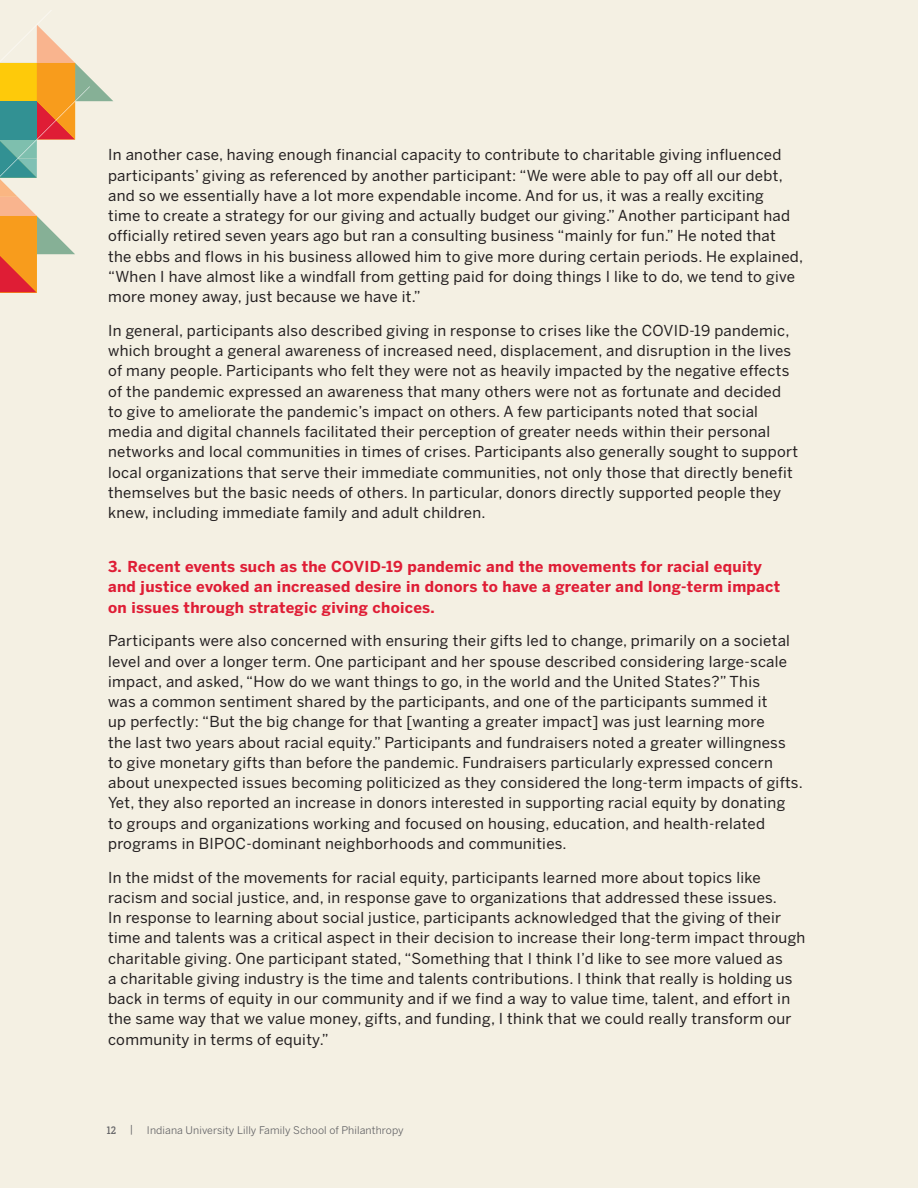
<style>
.page{position:relative;width:918px;height:1188px;background:#f4f0e3}
.page>*{position:absolute;margin:0;border:0;box-sizing:border-box;transform-origin:0 0}
.t1{font:15px/20.2px "Benton Sans";letter-spacing:.02em;color:#231f20}
.t2{font:700 15px/20.2px "Benton Sans";letter-spacing:.02em;color:#df1d35}
.t3{font:10.5px "Benton Sans";letter-spacing:.01em;color:#636366}
.t4{font:10.5px "Salvo Serif Cond";color:#636366}
.t5{font:300 10.5px "Salvo Serif Cond";color:#636366}
</style>
<div class="page">
<svg style="left:0;top:25px;width:113px;height:267px"></svg>
<p class="t1" style="left:108px;top:145px;width:697px">In another case, having enough financial capacity to contribute to charitable giving influenced participants’ giving as referenced by another participant: “We were able to pay off all our debt, and so we essentially have a lot more expendable income. And for us, it was a really exciting<br>time to create a strategy for our giving and actually budget our giving.” Another participant had officially retired seven years ago but ran a consulting business “mainly for fun.” He noted that<br>the ebbs and flows in his business allowed him to give more during certain periods. He explained, “When I have almost like a windfall from getting paid for doing things I like to do, we tend to give more money away, just because we have it.”</p>
<p class="t1" style="left:108px;top:320px;width:692px">In general, participants also described giving in response to crises like the COVID-19 pandemic, which brought a general awareness of increased need, displacement, and disruption in the lives of many people. Participants who felt they were not as heavily impacted by the negative effects of the pandemic expressed an awareness that many others were not as fortunate and decided to give to ameliorate the pandemic’s impact on others. A few participants noted that social media and digital channels facilitated their perception of greater needs within their personal networks and local communities in times of crises. Participants also generally sought to support local organizations that serve their immediate communities, not only those that directly benefit themselves but the basic needs of others. In particular, donors directly supported people they knew, including immediate family and adult children.</p>
<p class="t2" style="left:108px;top:557px;width:674px">3. Recent events such as the COVID-19 pandemic and the movements for racial equity and justice evoked an increased desire in donors to have a greater and long-term impact on issues through strategic giving choices.</p>
<p class="t1" style="left:108px;top:631px;width:696px">Participants were also concerned with ensuring their gifts led to change, primarily on a societal level and over a longer term. One participant and her spouse described considering large-scale impact, and asked, “How do we want things to go, in the world and the United States?” This<br>was a common sentiment shared by the participants, and one of the participants summed it<br>up perfectly: “But the big change for that [wanting a greater impact] was just learning more<br>the last two years about racial equity.” Participants and fundraisers noted a greater willingness to give monetary gifts than before the pandemic. Fundraisers particularly expressed concern about unexpected issues becoming politicized as they considered the long-term impacts of gifts.<br>Yet, they also reported an increase in donors interested in supporting racial equity by donating to groups and organizations working and focused on housing, education, and health-related programs in BIPOC-dominant neighborhoods and communities.</p>
<p class="t1" style="left:108px;top:867px;width:699px">In the midst of the movements for racial equity, participants learned more about topics like racism and social justice, and, in response gave to organizations that addressed these issues.<br>In response to learning about social justice, participants acknowledged that the giving of their time and talents was a critical aspect in their decision to increase their long-term impact through charitable giving. One participant stated, “Something that I think I’d like to see more valued as<br>a charitable giving industry is the time and talents contributions. I think that really is holding us back in terms of equity in our community and if we find a way to value time, talent, and effort in the same way that we value money, gifts, and funding, I think that we could really transform our community in terms of equity.”</p>
<p class="t4" style="left:107px;top:1123px;width:11px">12</p>
<p class="t5" style="left:130px;top:1122px;width:4px">|</p>
<p class="t3" style="left:147px;top:1124px;width:258px">Indiana University Lilly Family School of Philanthropy</p>
</div>
